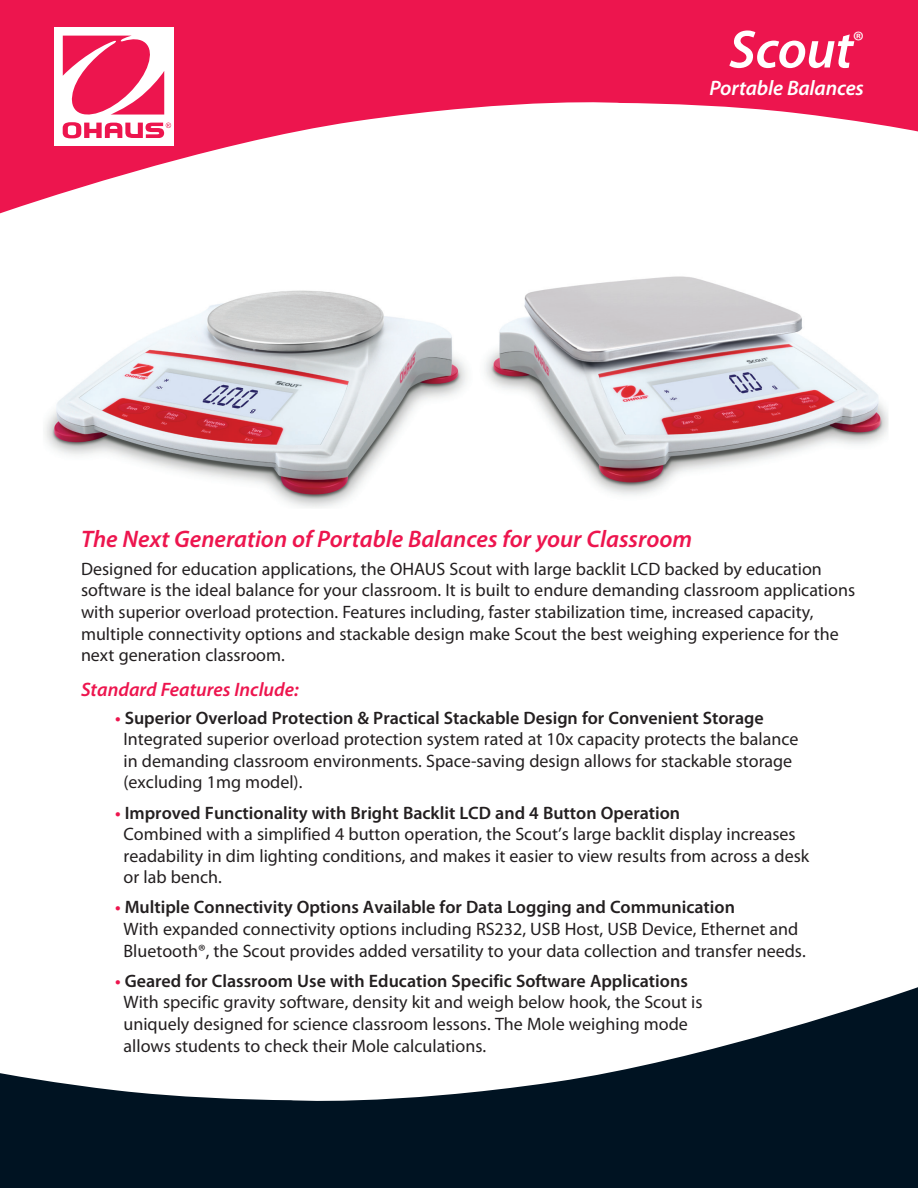
<style>
.page{position:relative;width:918px;height:1188px;background:#fff}
.page>*{position:absolute;margin:0;border:0;box-sizing:border-box;transform-origin:0 0}
.Cover_Product_Name{font:italic 600 54px "Myriad Pro";letter-spacing:-.01em;color:#fff}
.Cover_Headline_Text{font:italic 600 24px "Myriad Pro";color:#ed154e}
.Cover_Product_Sub_Ti{font:italic 600 21px "Myriad Pro";letter-spacing:-.01em;color:#fff}
.Cover_Standard_Featu{font:italic 600 19.5px "Myriad Pro";color:#ed154e}
.Cover_Bullet_List{font:18px/21.6px "Myriad Pro";color:#231f20}
.Cover_Copy_Text{font:18px/21.6px "Myriad Pro";color:#231f20}
.s1{font-weight:600;color:#ed154e}
.s2{font-weight:600}
</style>
<div class="page">
<svg style="left:0;top:0;width:918px;height:214px;fill:#ed154e"></svg>
<div style="left:54px;top:27px;width:120px;height:119px;background:#fff"></div>
<svg style="left:63px;top:36px;width:108px;height:102px"></svg>
<svg style="left:0;top:987px;width:918px;height:201px;fill:#001322"></svg>
<img style="left:43px;top:211px;width:431px;height:297px">
<img style="left:472px;top:234px;width:416px;height:274px">
<p class="Cover_Product_Name" style="left:729px;top:15px;width:136px">Scout<sup>®</sup></p>
<p class="Cover_Product_Sub_Ti" style="left:710px;top:74px;width:156px">Portable Balances</p>
<p class="Cover_Headline_Text" style="left:81px;top:523px;width:613px">The Next Generation of Portable Balances for your Classroom</p>
<p class="Cover_Copy_Text" style="left:81px;top:558px;width:776px">Designed for education applications, the OHAUS Scout with large backlit LCD backed by education software is the ideal balance for your classroom. It is built to endure demanding classroom applications with superior overload protection. Features including, faster stabilization time, increased capacity, multiple connectivity options and stackable design make Scout the best weighing experience for the next generation classroom.</p>
<p class="Cover_Standard_Featu" style="left:81px;top:677px;width:219px">Standard Features Include:</p>
<p class="Cover_Bullet_List" style="left:124px;top:706px;width:677px;text-indent:-9px"><span class="s1">•</span> <span class="s2">Superior Overload Protection &amp; Practical Stackable Design for Convenient Storage </span>Integrated superior overload protection system rated at 10x capacity protects the balance in demanding classroom environments. Space-saving design allows for stackable storage (excluding 1mg model).</p>
<p class="Cover_Bullet_List" style="left:124px;top:801px;width:687px;text-indent:-9px"><span class="s1">•</span> <span class="s2">Improved Functionality with Bright Backlit LCD and 4 Button Operation<br></span>Combined with a simplified 4 button operation, the Scout’s large backlit display increases readability in dim lighting conditions, and makes it easier to view results from across a desk or lab bench.</p>
<p class="Cover_Bullet_List" style="left:124px;top:896px;width:684px;text-indent:-9px"><span class="s1">•</span> <span class="s2">Multiple Connectivity Options Available for Data Logging and Communication<br></span>With expanded connectivity options including RS232, USB Host, USB Device, Ethernet and<br>Bluetooth®, the Scout provides added versatility to your data collection and transfer needs.</p>
<p class="Cover_Bullet_List" style="left:124px;top:970px;width:581px;text-indent:-9px"><span class="s1">•</span> <span class="s2">Geared for Classroom Use with Education Specific Software Applications </span>With specific gravity software, density kit and weigh below hook, the Scout is uniquely designed for science classroom lessons. The Mole weighing mode allows students to check their Mole calculations.</p>
</div>
